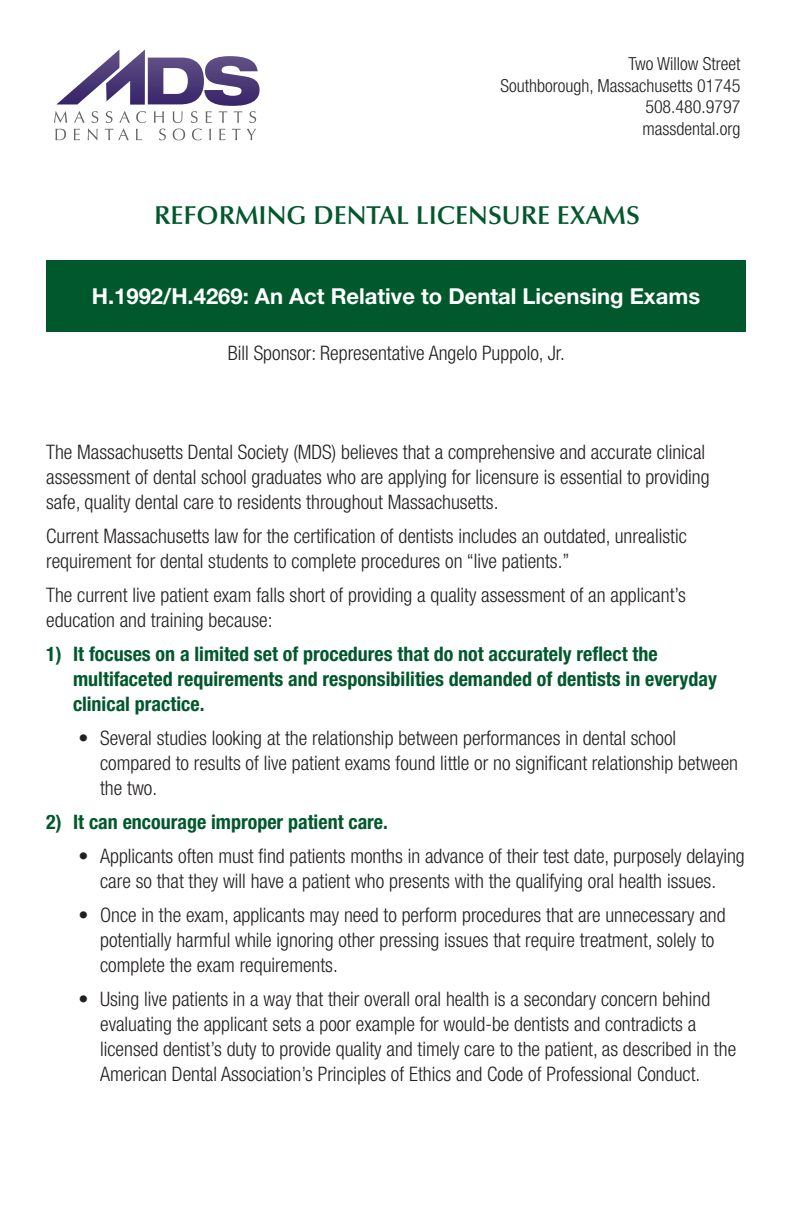
<style>
.page{position:relative;width:792px;height:1224px;background:#fff}
.page>*{position:absolute;margin:0;border:0;box-sizing:border-box;transform-origin:0 0}
.t1{font:600 26px "Optima LT Std";color:#00582c}
.t2{font:700 22px "Helvetica Neue LT Std";color:#fff}
.t3{font:300 condensed 20px/25px "Helvetica Neue LT Std";color:#231f20}
.t4{font:700 condensed 20px/25px "Helvetica Neue LT Std";color:#00582c}
.t5{font:300 condensed 18px/21.6px "Helvetica Neue LT Std";color:#231f20;text-align:right}
</style>
<div class="page">
<img style="left:148px;top:56px;width:112px;height:50px">
<img style="left:119px;top:50px;width:26px;height:55px">
<img style="left:57px;top:50px;width:62px;height:54px">
<svg style="left:54px;top:111px;width:13px;height:12px"></svg>
<svg style="left:74px;top:111px;width:11px;height:12px"></svg>
<svg style="left:92px;top:111px;width:6px;height:12px"></svg>
<svg style="left:106px;top:111px;width:6px;height:12px"></svg>
<svg style="left:119px;top:111px;width:11px;height:12px"></svg>
<svg style="left:136px;top:111px;width:10px;height:12px"></svg>
<svg style="left:154px;top:111px;width:10px;height:12px"></svg>
<svg style="left:173px;top:111px;width:10px;height:12px"></svg>
<svg style="left:191px;top:111px;width:7px;height:12px"></svg>
<svg style="left:206px;top:111px;width:6px;height:12px"></svg>
<svg style="left:219px;top:111px;width:8px;height:12px"></svg>
<svg style="left:234px;top:111px;width:8px;height:12px"></svg>
<svg style="left:249px;top:111px;width:7px;height:12px"></svg>
<svg style="left:56px;top:129px;width:10px;height:11px"></svg>
<svg style="left:74px;top:129px;width:6px;height:11px"></svg>
<svg style="left:88px;top:129px;width:10px;height:11px"></svg>
<svg style="left:105px;top:129px;width:24px;height:11px"></svg>
<svg style="left:136px;top:129px;width:6px;height:11px"></svg>
<svg style="left:159px;top:129px;width:7px;height:11px"></svg>
<svg style="left:173px;top:129px;width:12px;height:11px"></svg>
<svg style="left:192px;top:129px;width:10px;height:11px"></svg>
<svg style="left:209px;top:129px;width:2px;height:11px"></svg>
<svg style="left:219px;top:129px;width:6px;height:11px"></svg>
<svg style="left:232px;top:129px;width:9px;height:11px"></svg>
<svg style="left:247px;top:129px;width:9px;height:11px"></svg>
<div style="left:46px;top:260px;width:700px;height:72px;background:#00582c"></div>
<p class="t5" style="left:501px;top:53px;width:241px">Two Willow Street<br>Southborough, Massachusetts 01745<br>508.480.9797<br>massdental.org</p>
<h1 class="t1" style="left:154px;top:200px;width:487px">REFORMING DENTAL LICENSURE EXAMS</h1>
<p class="t2" style="left:92px;top:282px;width:610px">H.1992/H.4269: An Act Relative to Dental Licensing Exams</p>
<p class="t3" style="left:228px;top:341px;width:339px">Bill Sponsor: Representative Angelo Puppolo, Jr.</p>
<p class="t3" style="left:46px;top:439px;width:665px">The Massachusetts Dental Society (MDS) believes that a comprehensive and accurate clinical assessment of dental school graduates who are applying for licensure is essential to providing safe, quality dental care to residents throughout Massachusetts.</p>
<p class="t3" style="left:46px;top:523px;width:642px">Current Massachusetts law for the certification of dentists includes an outdated, unrealistic requirement for dental students to complete procedures on “live patients.”</p>
<p class="t3" style="left:46px;top:582px;width:641px">The current live patient exam falls short of providing a quality assessment of an applicant’s education and training because:</p>
<p class="t4" style="left:73px;top:641px;width:645px;text-indent:-27px">1) It focuses on a limited set of procedures that do not accurately reflect the multifaceted requirements and responsibilities demanded of dentists in everyday clinical practice.</p>
<p class="t3" style="left:100px;top:725px;width:640px;text-indent:-22px">• Several studies looking at the relationship between performances in dental school compared to results of live patient exams found little or no significant relationship between the two.</p>
<p class="t4" style="left:46px;top:809px;width:343px">2) It can encourage improper patient care.</p>
<p class="t3" style="left:79px;top:843px;width:668px;text-align:center">• Applicants often must find patients months in advance of their test date, purposely delaying care so that they will have a patient who presents with the qualifying oral health issues.</p>
<p class="t3" style="left:100px;top:902px;width:627px;text-indent:-22px">• Once in the exam, applicants may need to perform procedures that are unnecessary and potentially harmful while ignoring other pressing issues that require treatment, solely to complete the exam requirements.</p>
<p class="t3" style="left:100px;top:986px;width:638px;text-indent:-22px">• Using live patients in a way that their overall oral health is a secondary concern behind evaluating the applicant sets a poor example for would-be dentists and contradicts a licensed dentist’s duty to provide quality and timely care to the patient, as described in the American Dental Association’s Principles of Ethics and Code of Professional Conduct.</p>
</div>
